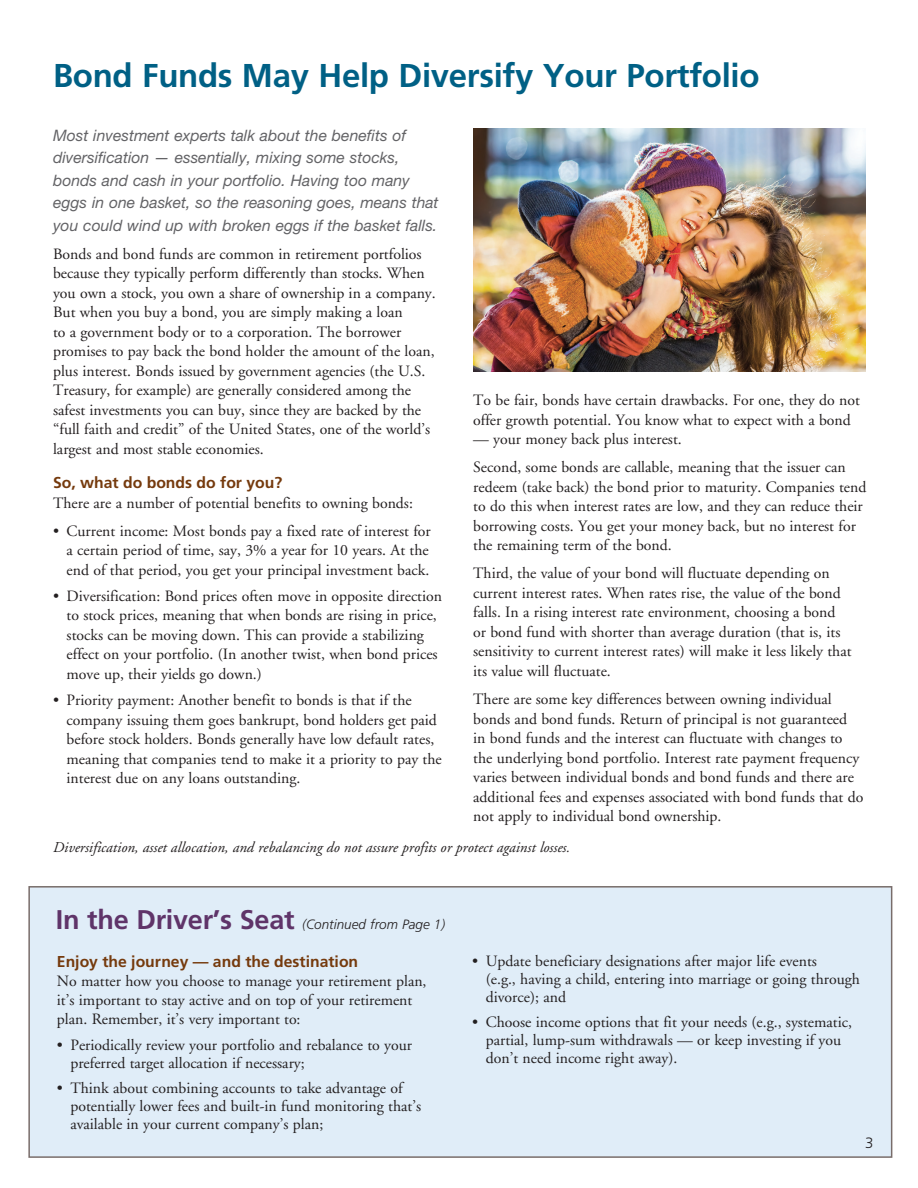
<style>
.page{position:relative;width:918px;height:1188px;background:#fff}
.page>*{position:absolute;margin:0;border:0;box-sizing:border-box;transform-origin:0 0}
.Story_subtitle_bold{font:700 33px "Frutiger";letter-spacing:-.01em;color:#006085}
.body_copy{font:15.75px/19.5px "Adobe Garamond";color:#231f20}
.italic_callout{font:italic 15.75px/22.5px "Helvetica Neue";color:#636366}
.subheads{font:700 15.75px "Frutiger";color:#753a0d}
.body_copy-2{font:italic 15px "Adobe Garamond";color:#231f20}
.story_title_frutiger{font:300 15px "Frutiger";color:#231f20}
.story_title_frutiger-2{font:italic 300 13.5px "Frutiger";color:#231f20}
.s1{font-weight:700;font-style:normal;font-size:27px;color:#5f3469}
</style>
<div class="page">
<div style="left:29px;top:887px;width:863px;height:270px;background:#e0edf8"></div>
<div style="left:28px;top:886px;width:864px;height:272px;border:2px solid #796d6a"></div>
<img style="left:473px;top:128px;width:392px;height:243px">
<p class="Story_subtitle_bold" style="left:53px;top:56px;width:708px">Bond Funds May Help Diversify Your Portfolio</p>
<p class="italic_callout" style="left:53px;top:124px;width:387px">Most investment experts talk about the benefits of diversification — essentially, mixing some stocks, bonds and cash in your portfolio. Having too many eggs in one basket, so the reasoning goes, means that you could wind up with broken eggs if the basket falls.</p>
<p class="body_copy" style="left:53px;top:244px;width:384px">Bonds and bond funds are common in retirement portfolios because they typically perform differently than stocks. When you own a stock, you own a share of ownership in a company.<br>But when you buy a bond, you are simply making a loan<br>to a government body or to a corporation. The borrower promises to pay back the bond holder the amount of the loan, plus interest. Bonds issued by government agencies (the U.S.<br>Treasury, for example) are generally considered among the safest investments you can buy, since they are backed by the “full faith and credit” of the United States, one of the world’s largest and most stable economies.</p>
<p class="subheads" style="left:53px;top:473px;width:231px">So, what do bonds do for you?</p>
<p class="body_copy" style="left:53px;top:493px;width:361px">There are a number of potential benefits to owning bonds:</p>
<p class="body_copy" style="left:67px;top:521px;width:366px;text-indent:-14px">• Current income: Most bonds pay a fixed rate of interest for a certain period of time, say, 3% a year for 10 years. At the end of that period, you get your principal investment back.</p>
<p class="body_copy" style="left:67px;top:587px;width:377px;text-indent:-14px">• Diversification: Bond prices often move in opposite direction to stock prices, meaning that when bonds are rising in price, stocks can be moving down. This can provide a stabilizing effect on your portfolio. (In another twist, when bond prices move up, their yields go down.)</p>
<p class="body_copy" style="left:67px;top:691px;width:377px;text-indent:-14px">• Priority payment: Another benefit to bonds is that if the company issuing them goes bankrupt, bond holders get paid before stock holders. Bonds generally have low default rates, meaning that companies tend to make it a priority to pay the interest due on any loans outstanding.</p>
<p class="body_copy" style="left:473px;top:391px;width:388px">To be fair, bonds have certain drawbacks. For one, they do not offer growth potential. You know what to expect with a bond</p>
<p class="body_copy" style="left:473px;top:430px;width:210px">— your money back plus interest.</p>
<p class="body_copy" style="left:473px;top:458px;width:395px">Second, some bonds are callable, meaning that the issuer can redeem (take back) the bond prior to maturity. Companies tend to do this when interest rates are low, and they can reduce their borrowing costs. You get your money back, but no interest for the remaining term of the bond.</p>
<p class="body_copy" style="left:473px;top:564px;width:380px">Third, the value of your bond will fluctuate depending on current interest rates. When rates rise, the value of the bond falls. In a rising interest rate environment, choosing a bond or bond fund with shorter than average duration (that is, its sensitivity to current interest rates) will make it less likely that its value will fluctuate.</p>
<p class="body_copy" style="left:473px;top:690px;width:392px">There are some key differences between owning individual bonds and bond funds. Return of principal is not guaranteed<br>in bond funds and the interest can fluctuate with changes to the underlying bond portfolio. Interest rate payment frequency varies between individual bonds and bond funds and there are additional fees and expenses associated with bond funds that do not apply to individual bond ownership.</p>
<p class="body_copy-2" style="left:53px;top:839px;width:519px">Diversification, asset allocation, and rebalancing do not assure profits or protect against losses.</p>
<p class="story_title_frutiger-2" style="left:56px;top:916px;width:391px"><span class="s1">In the Driver’s Seat</span> (Continued from Page 1)</p>
<p class="subheads" style="left:57px;top:952px;width:303px">Enjoy the journey — and the destination</p>
<p class="body_copy" style="left:57px;top:972px;width:371px;line-height:18.8px">No matter how you choose to manage your retirement plan, it’s important to stay active and on top of your retirement plan. Remember, it’s very important to:</p>
<p class="body_copy" style="left:70px;top:1037px;width:343px;line-height:18px;text-indent:-14px">• Periodically review your portfolio and rebalance to your preferred target allocation if necessary;</p>
<p class="body_copy" style="left:70px;top:1080px;width:352px;line-height:18px;text-indent:-14px">• Think about combining accounts to take advantage of potentially lower fees and built-in fund monitoring that’s available in your current company’s plan;</p>
<p class="body_copy" style="left:486px;top:953px;width:376px;line-height:18px;text-indent:-14px">• Update beneficiary designations after major life events<br>(e.g., having a child, entering into marriage or going through divorce); and</p>
<p class="body_copy" style="left:486px;top:1013px;width:368px;line-height:18px;text-indent:-14px">• Choose income options that fit your needs (e.g., systematic, partial, lump-sum withdrawals — or keep investing if you don’t need income right away).</p>
<p class="story_title_frutiger" style="left:865px;top:1135px;width:10px">3</p>
</div>
